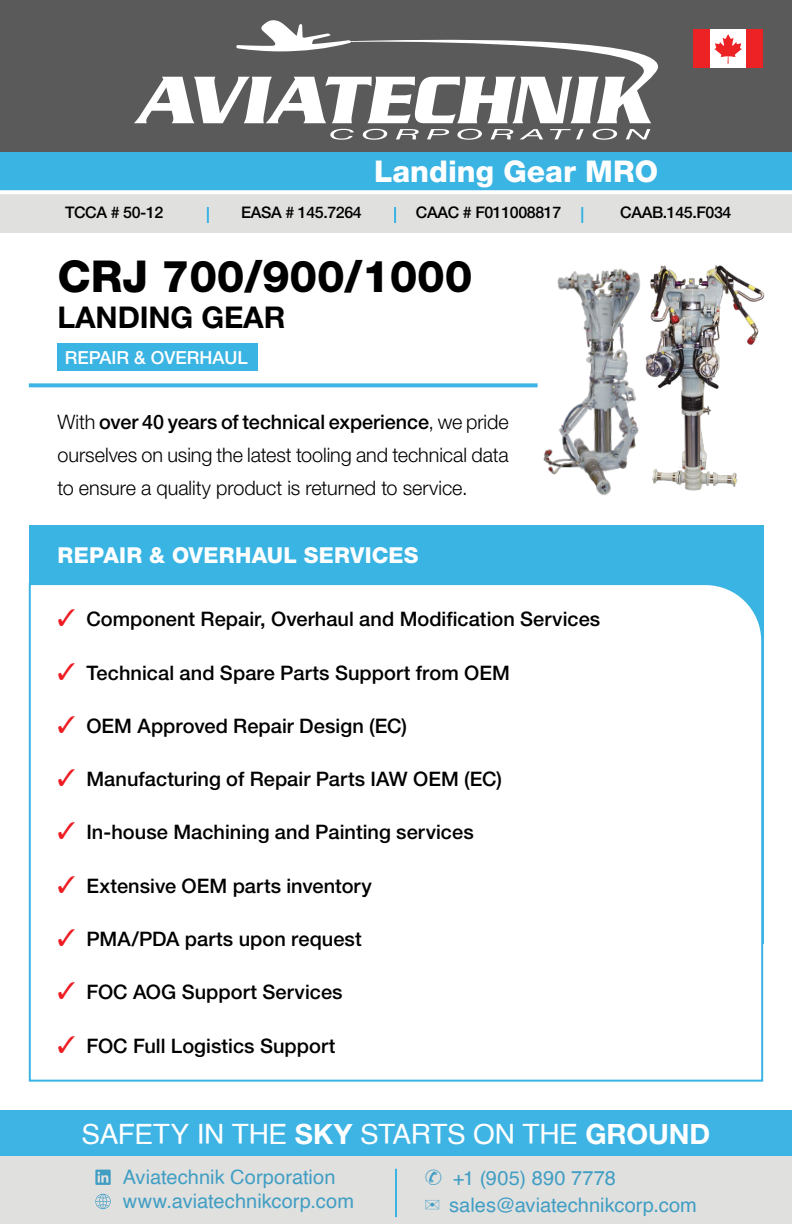
<style>
.page{position:relative;width:792px;height:1224px;background:#fff}
.page>*{position:absolute;margin:0;border:0;box-sizing:border-box;transform-origin:0 0}
.t1{font:800 44px "Helvetica Neue LT Std";letter-spacing:-.005em;color:#000}
.t2{font:800 30px "Helvetica Neue LT Std";color:#fff}
.t3{font:700 30px "Helvetica Neue LT Std";letter-spacing:-.005em;color:#000}
.t4{font:28px "Helvetica";letter-spacing:-.015em;color:#fff}
.t5{font:800 22px "Helvetica Neue LT Std";letter-spacing:.015em;color:#fff}
.t6{font:500 20px "Helvetica Neue LT Std";color:#000}
.t7{font:300 20px/33px "Helvetica Neue LT Std";letter-spacing:-.005em;color:#000;text-align:justify}
.t8{font:20px/24px "Helvetica";letter-spacing:.005em;color:#409ec3}
.t9{font:500 18px "Helvetica Neue LT Std";color:#fff}
.t10{font:500 16px "Helvetica Neue LT Std";letter-spacing:-.025em;color:#000}
.s1{font-weight:500}
.s2{font-family:"Helvetica Neue LT Std";font-weight:700}
</style>
<div class="page">
<img style="left:543px;top:268px;width:98px;height:227px">
<img style="left:645px;top:265px;width:120px;height:226px">
<div style="left:0;top:0;width:792px;height:152px;background:#5a5a5a"></div>
<div style="left:0;top:152px;width:792px;height:38px;background:#3ab4e3"></div>
<div style="left:0;top:194px;width:792px;height:38px;background:#e0e0df"></div>
<svg style="left:29px;top:383px;width:509px;height:4px;background:#4fbae6"></svg>
<svg style="left:0;top:190px;width:792px;height:1px"></svg>
<div style="left:694px;top:29px;width:69px;height:38px;background:#ed2224"></div>
<div style="left:711px;top:29px;width:35px;height:38px;background:#fff"></div>
<svg style="left:714px;top:34px;width:28px;height:30px"></svg>
<div style="left:0;top:1110px;width:792px;height:47px;background:#3eb4e4"></div>
<div style="left:0;top:1157px;width:792px;height:67px;background:#e0e0df"></div>
<svg style="left:207px;top:207px;width:2px;height:16px"></svg>
<svg style="left:394px;top:207px;width:2px;height:16px"></svg>
<svg style="left:581px;top:207px;width:2px;height:16px"></svg>
<svg style="left:330px;top:129px;width:24px;height:11px"></svg>
<svg style="left:363px;top:129px;width:24px;height:11px"></svg>
<svg style="left:396px;top:129px;width:23px;height:10px"></svg>
<svg style="left:427px;top:129px;width:22px;height:10px"></svg>
<svg style="left:457px;top:129px;width:25px;height:11px"></svg>
<svg style="left:491px;top:129px;width:22px;height:10px"></svg>
<svg style="left:520px;top:129px;width:23px;height:10px"></svg>
<svg style="left:550px;top:129px;width:34px;height:10px"></svg>
<svg style="left:593px;top:129px;width:24px;height:11px"></svg>
<svg style="left:626px;top:129px;width:24px;height:10px"></svg>
<svg style="left:134px;top:20px;width:524px;height:103px"></svg>
<svg style="left:95px;top:1194px;width:16px;height:15px"></svg>
<svg style="left:95px;top:1170px;width:16px;height:15px"></svg>
<div style="left:29px;top:526px;width:734px;height:418px;background:#3ab4e3"></div>
<div style="left:28px;top:582px;width:736px;height:500px;background:#fff"></div>
<div style="left:58px;top:343px;width:200px;height:28px;background:#3ab4e3"></div>
<hr style="left:395px;top:1169px;width:2px;height:48px;background:#3ab4e3">
<svg style="left:59px;top:609px;width:16px;height:17px"></svg>
<svg style="left:59px;top:662px;width:16px;height:18px"></svg>
<svg style="left:59px;top:716px;width:16px;height:17px"></svg>
<svg style="left:59px;top:769px;width:16px;height:17px"></svg>
<svg style="left:59px;top:822px;width:16px;height:18px"></svg>
<svg style="left:59px;top:876px;width:16px;height:17px"></svg>
<svg style="left:59px;top:929px;width:16px;height:17px"></svg>
<svg style="left:59px;top:982px;width:16px;height:18px"></svg>
<svg style="left:59px;top:1036px;width:16px;height:17px"></svg>
<h2 class="t2" style="left:374px;top:153px;width:285px">Landing Gear MRO</h2>
<p class="t10" style="left:65px;top:203px;width:100px">TCCA # 50-12</p>
<p class="t10" style="left:241px;top:203px;width:122px">EASA # 145.7264</p>
<p class="t10" style="left:416px;top:203px;width:147px">CAAC # F011008817</p>
<p class="t10" style="left:620px;top:203px;width:113px">CAAB.145.F034</p>
<h1 class="t1" style="left:58px;top:250px;width:416px">CRJ 700/900/1000</h1>
<h2 class="t3" style="left:58px;top:299px;width:229px">LANDING GEAR</h2>
<p class="t9" style="left:65px;top:347px;width:185px">REPAIR &amp; OVERHAUL</p>
<p class="t7" style="left:58px;top:405px;width:453px">With <span class="s1">over 40 years of technical experience</span>, we pride ourselves on using the latest tooling and technical data to ensure a quality product is returned to service.</p>
<p class="t5" style="left:58px;top:542px;width:362px">REPAIR &amp; OVERHAUL SERVICES</p>
<p class="t6" style="left:86px;top:607px;width:515px">Component Repair, Overhaul and Modification Services</p>
<p class="t6" style="left:86px;top:660px;width:425px">Technical and Spare Parts Support from OEM</p>
<p class="t6" style="left:86px;top:714px;width:322px">OEM Approved Repair Design (EC)</p>
<p class="t6" style="left:86px;top:767px;width:417px">Manufacturing of Repair Parts IAW OEM (EC)</p>
<p class="t6" style="left:86px;top:820px;width:389px">In-house Machining and Painting services</p>
<p class="t6" style="left:86px;top:874px;width:287px">Extensive OEM parts inventory</p>
<p class="t6" style="left:86px;top:927px;width:277px">PMA/PDA parts upon request</p>
<p class="t6" style="left:86px;top:980px;width:258px">FOC AOG Support Services</p>
<p class="t6" style="left:86px;top:1034px;width:251px">FOC Full Logistics Support</p>
<h3 class="t4" style="left:82px;top:1113px;width:630px">SAFETY IN THE <span class="s2">SKY</span> STARTS ON THE <span class="s2">GROUND</span></h3>
<p class="t8" style="left:123px;top:1165px;width:233px">Aviatechnik Corporation www.aviatechnikcorp.com</p>
<p class="t8" style="left:449px;top:1166px;width:249px;line-height:26.4px">+1 (905) 890 7778 sales@aviatechnikcorp.com</p>
</div>
